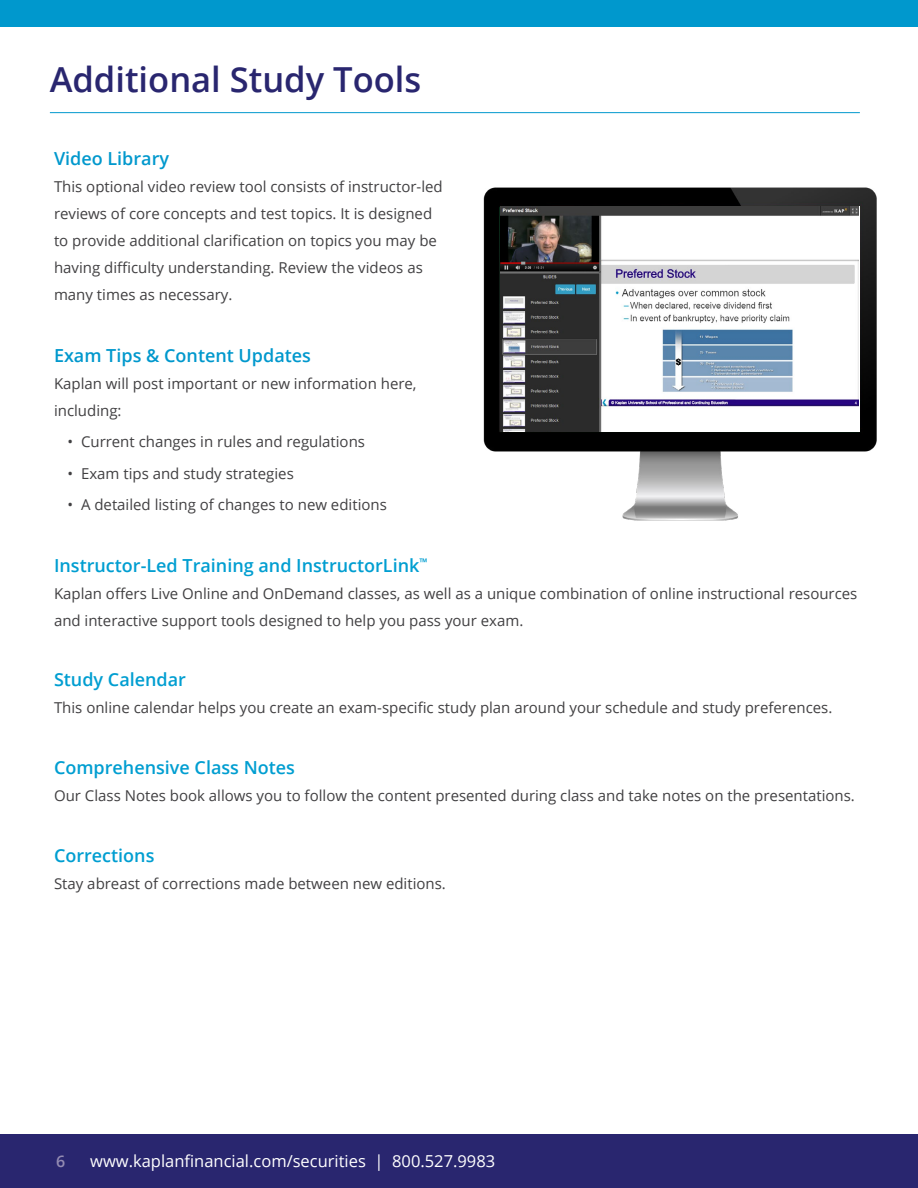
<style>
.page{position:relative;width:918px;height:1188px;background:#fff}
.page>*{position:absolute;margin:0;border:0;box-sizing:border-box;transform-origin:0 0}
.t1{font:600 34.5px "Open Sans";color:#29266f}
.t2{font:600 18px "Open Sans";color:#009ed1}
.t3{font:600 18px "Open Sans";color:#0098cd}
.t4{font:16.5px "Open Sans";color:#fff}
.t5{font:600 16.05px "Open Sans";color:#938bb2}
.t6{font:15px/27px "Open Sans";color:#414042}
</style>
<div class="page">
<div style="left:0;top:0;width:918px;height:27px;background:#0098cd"></div>
<hr style="left:50px;top:112px;width:810px;height:1px;background:#0098cd">
<img style="left:483px;top:187px;width:394px;height:334px">
<img style="left:501px;top:207px;width:358px;height:225px">
<div style="left:0;top:1134px;width:918px;height:54px;background:#29266f"></div>
<h1 class="t1" style="left:50px;top:56px;width:373px">Additional Study Tools</h1>
<p class="t3" style="left:54px;top:146px;width:117px">Video Library</p>
<p class="t6" style="left:54px;top:173px;width:390px">This optional video review tool consists of instructor-led reviews of core concepts and test topics. It is designed to provide additional clarification on topics you may be having difficulty understanding. Review the videos as many times as necessary.</p>
<p class="t3" style="left:54px;top:343px;width:259px">Exam Tips &amp; Content Updates</p>
<p class="t6" style="left:54px;top:370px;width:364px">Kaplan will post important or new information here, including:</p>
<p class="t6" style="left:68px;top:428px;width:299px">• Current changes in rules and regulations</p>
<p class="t6" style="left:68px;top:460px;width:228px">• Exam tips and study strategies</p>
<p class="t6" style="left:68px;top:491px;width:321px">• A detailed listing of changes to new editions</p>
<p class="t2" style="left:54px;top:553px;width:375px">Instructor-Led Training and InstructorLink<sup>™</sup></p>
<p class="t6" style="left:54px;top:579px;width:805px">Kaplan offers Live Online and OnDemand classes, as well as a unique combination of online instructional resources and interactive support tools designed to help you pass your exam.</p>
<p class="t2" style="left:54px;top:668px;width:134px">Study Calendar</p>
<p class="t6" style="left:54px;top:694px;width:780px">This online calendar helps you create an exam-specific study plan around your schedule and study preferences.</p>
<p class="t2" style="left:54px;top:755px;width:243px">Comprehensive Class Notes</p>
<p class="t6" style="left:54px;top:782px;width:802px">Our Class Notes book allows you to follow the content presented during class and take notes on the presentations.</p>
<p class="t2" style="left:54px;top:843px;width:102px">Corrections</p>
<p class="t6" style="left:54px;top:870px;width:393px">Stay abreast of corrections made between new editions.</p>
<p class="t5" style="left:56px;top:1150px;width:11px">6</p>
<p class="t4" style="left:90px;top:1150px;width:407px">www.kaplanfinancial.com/securities | 800.527.9983</p>
</div>
